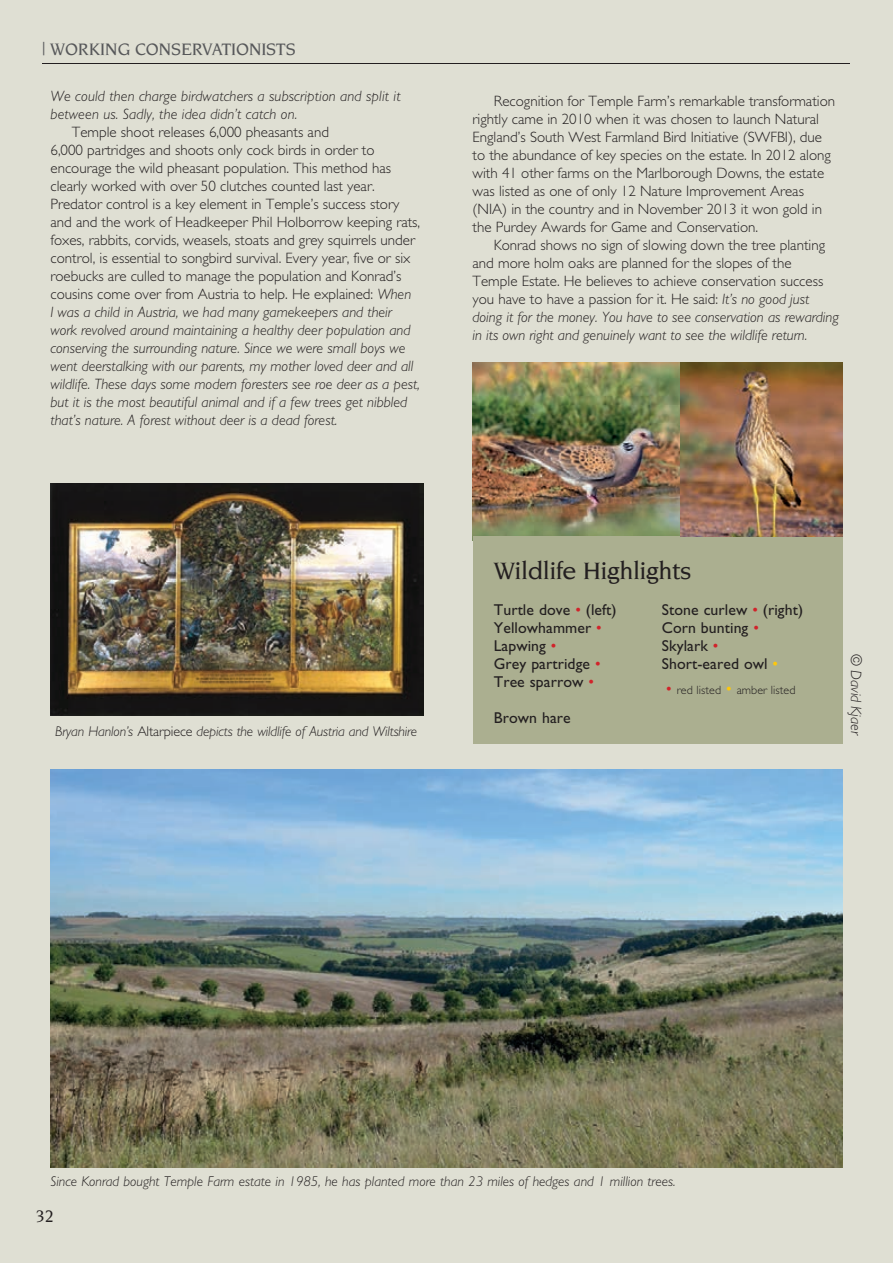
<style>
.page{position:relative;width:893px;height:1263px;background:#dfdfd3}
.page>*{position:absolute;margin:0;border:0;box-sizing:border-box;transform-origin:0 0}
.t1{font:500 25.5px "Novarese LT";letter-spacing:-.02em;color:#231f20}
.t2{font:500 18px "Novarese LT";letter-spacing:-.015em;color:#57585a}
.t3{font:500 18px "Novarese LT";color:#231f20}
.t4{font:15.75px "Gill Sans";letter-spacing:.005em;color:#231f20}
.t5{font:300 15px/18px "Gill Sans";color:#231f20}
.t6{font:italic 300 15px/18px "Gill Sans";letter-spacing:.01em;color:#231f20}
.t7{font:italic 300 14.1px "Gill Sans";color:#231f20}
.t8{font:300 12px "Gill Sans";letter-spacing:.005em;color:#231f20}
.s1{font-style:italic}
.s2{font-style:normal}
.s3{color:#d1232a}
.s4{color:#fec80b}
.s5{font-weight:400;font-size:15.75px;color:#d1232a}
.s6{font-weight:400;font-size:15.75px;color:#fec80b}
</style>
<div class="page">
<img style="left:50px;top:770px;width:792px;height:398px">
<img style="left:472px;top:362px;width:208px;height:174px">
<div style="left:472px;top:536px;width:370px;height:208px;background:#abaf90"></div>
<img style="left:680px;top:362px;width:162px;height:174px">
<img style="left:50px;top:484px;width:373px;height:232px">
<hr style="left:42px;top:63px;width:808px;height:1px;background:#231f20">
<p class="t2" style="left:42px;top:40px;width:255px">| WORKING CONSERVATIONISTS</p>
<p class="t6" style="left:50px;top:87px;width:352px">We could then charge birdwatchers a subscription and split it between us. Sadly, the idea didn’t catch on.</p>
<p class="t5" style="left:50px;top:123px;width:371px;text-indent:21px">Temple shoot releases 6,000 pheasants and<br>6,000 partridges and shoots only cock birds in order to encourage the wild pheasant population. This method has clearly worked with over 50 clutches counted last year.<br>Predator control is a key element in Temple’s success story and and the work of Headkeeper Phil Holborrow keeping rats, foxes, rabbits, corvids, weasels, stoats and grey squirrels under control, is essential to songbird survival. Every year, five or six roebucks are culled to manage the population and Konrad’s cousins come over from Austria to help. He explained: <span class="s1">When<br>I was a child in Austria, we had many gamekeepers and their work revolved around maintaining a healthy deer population and conserving the surrounding nature. Since we were small boys we went deerstalking with our parents, my mother loved deer and all wildlife. These days some modern foresters see roe deer as a pest, but it is the most beautiful animal and if a few trees get nibbled that’s nature. A forest without deer is a dead forest.</span></p>
<p class="t5" style="left:473px;top:92px;width:364px;text-indent:21px">Recognition for Temple Farm’s remarkable transformation rightly came in 2010 when it was chosen to launch Natural England’s South West Farmland Bird Initiative (SWFBI), due to the abundance of key species on the estate. In 2012 along with 41 other farms on the Marlborough Downs, the estate was listed as one of only 12 Nature Improvement Areas (NIA) in the country and in November 2013 it won gold in the Purdey Awards for Game and Conservation.</p>
<p class="t5" style="left:473px;top:236px;width:368px;text-indent:21px">Konrad shows no sign of slowing down the tree planting and more holm oaks are planned for the slopes of the Temple Estate. He believes to achieve conservation success you have to have a passion for it. He said: <span class="s1">It’s no good just doing it for the money. You have to see conservation as rewarding in its own right and genuinely want to see the wildlife return.</span></p>
<p class="t7" style="left:55px;top:723px;width:364px">Bryan Hanlon’s <span class="s2">Altarpiece</span> depicts the wildlife of Austria and Wiltshire</p>
<h1 class="t1" style="left:494px;top:556px;width:199px">Wildlife Highlights</h1>
<p class="t4" style="left:494px;top:601px;width:124px">Turtle dove <span class="s3">•</span> (left)</p>
<p class="t4" style="left:662px;top:601px;width:143px">Stone curlew <span class="s3">•</span> (right)</p>
<p class="t4" style="left:494px;top:619px;width:110px">Yellowhammer <span class="s3">•</span></p>
<p class="t4" style="left:662px;top:619px;width:99px">Corn bunting <span class="s3">•</span></p>
<p class="t4" style="left:494px;top:637px;width:64px">Lapwing <span class="s3">•</span></p>
<p class="t4" style="left:662px;top:637px;width:58px">Skylark <span class="s3">•</span></p>
<p class="t4" style="left:494px;top:655px;width:108px">Grey partridge <span class="s3">•</span></p>
<p class="t4" style="left:662px;top:655px;width:118px">Short-eared owl <span class="s4">•</span></p>
<p class="t4" style="left:494px;top:673px;width:102px">Tree sparrow <span class="s3">•</span></p>
<p class="t4" style="left:494px;top:709px;width:78px">Brown hare</p>
<p class="t8" style="left:666px;top:683px;width:131px"><span class="s5">•</span> red listed <span class="s6">•</span> amber listed</p>
<p class="t6" style="left:865px;top:654px;width:84px;rotate:90deg">© David Kjaer</p>
<p class="t7" style="left:50px;top:1174px;width:626px">Since Konrad bought Temple Farm estate in 1985, he has planted more than 23 miles of hedges and 1 million trees.</p>
<p class="t3" style="left:36px;top:1206px;width:19px">32</p>
</div>
